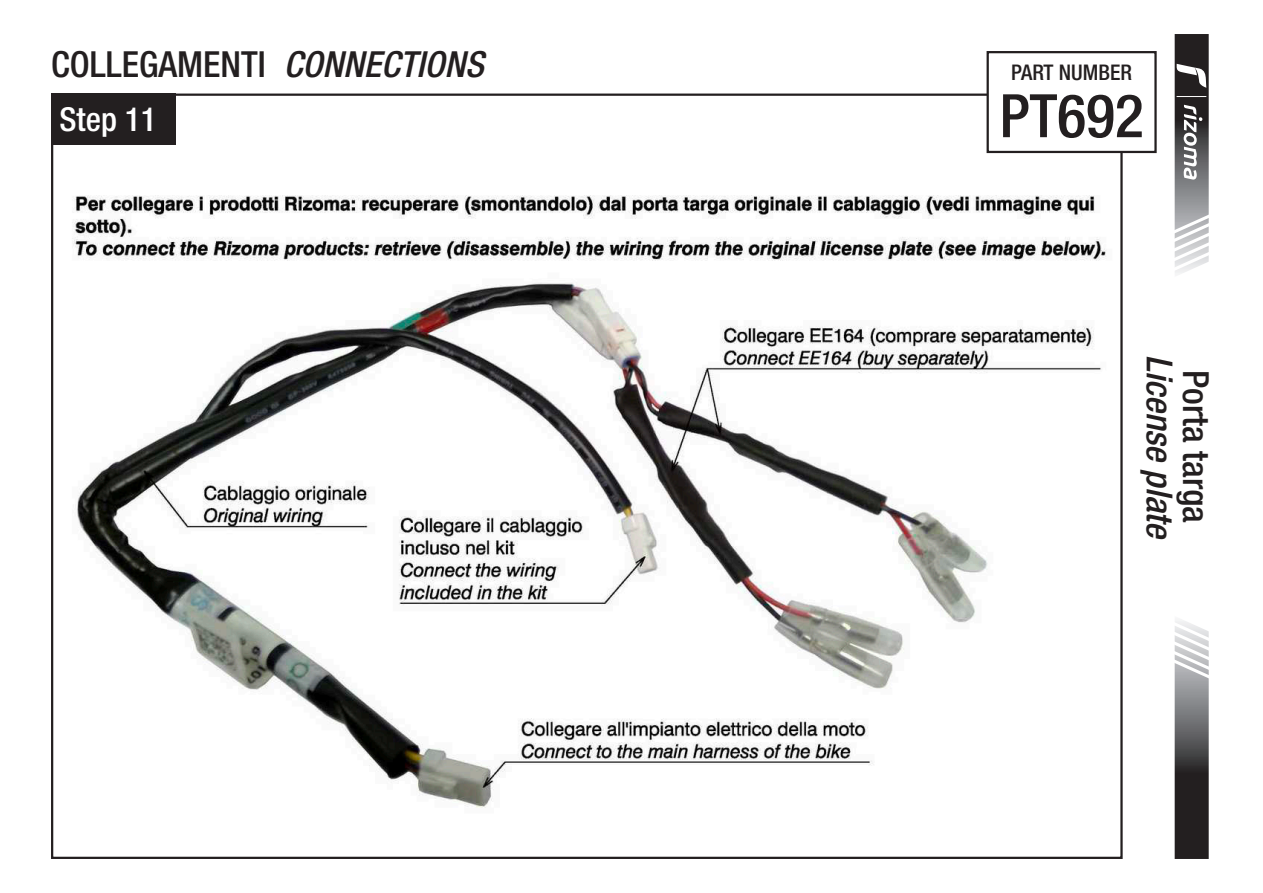
<style>
.page{position:relative;width:1263px;height:893px;background:#fff}
.page>*{position:absolute;margin:0;border:0;box-sizing:border-box;transform-origin:0 0}
.t1{font:500 condensed 60px "Helvetica Neue LT Std";color:#231f20}
.t2{font:500 condensed 36px "Helvetica Neue LT Std";color:#231f20}
.t3{font:italic 500 condensed 36px "Helvetica Neue LT Std";color:#231f20}
.t4{font:500 condensed 33px "Helvetica Neue LT Std";color:#fff}
.t5{font:500 condensed 21.6px "Helvetica Neue LT Std";color:#231f20}
.s1{font-style:italic}
</style>
<div class="page">
<img style="left:72px;top:106px;width:1041px;height:702px">
<div style="left:51px;top:94px;width:124px;height:51px;background:#231f20"></div>
<svg style="left:1174px;top:620px;width:35px;height:239px;background:#706f70"></svg>
<svg style="left:1174px;top:34px;width:35px;height:240px"></svg>
<div style="left:988px;top:52px;width:167px;height:100px;background:#fff"></div>
<div style="left:986px;top:51px;width:171px;height:102px;border:2px solid #231f20"></div>
<p class="t2" style="left:51px;top:42px;width:434px">COLLEGAMENTI <span class="s1">CONNECTIONS</span></p>
<p class="t4" style="left:60px;top:99px;width:99px">Step 11</p>
<p class="t5" style="left:1011px;top:59px;width:122px">PART NUMBER</p>
<h1 class="t1" style="left:999px;top:80px;width:146px">PT692</h1>
<p class="t3" style="left:1181px;top:355px;width:187px;rotate:90deg">License plate</p>
<p class="t2" style="left:1217px;top:370px;width:155px;rotate:90deg">Porta targa</p>
</div>
